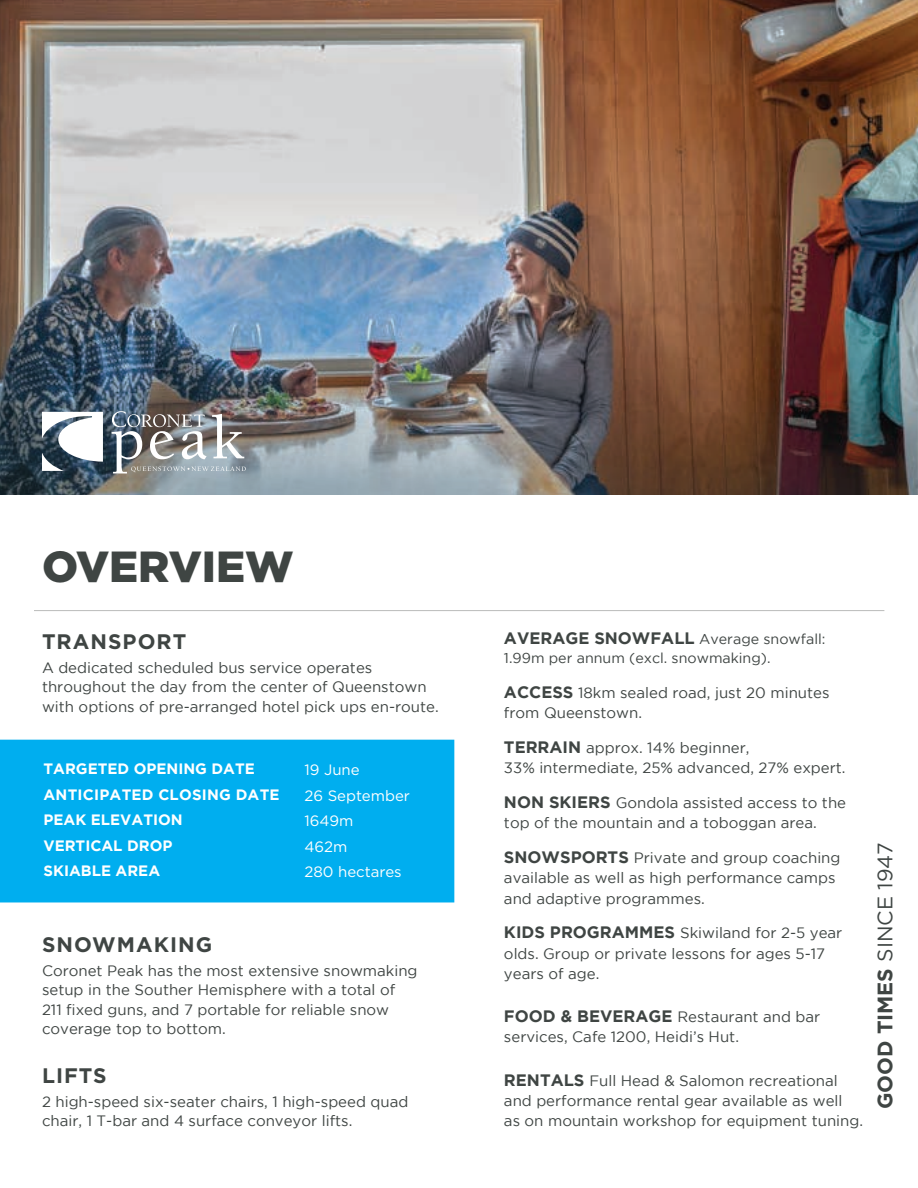
<style>
.page{position:relative;width:918px;height:1188px;background:#fff}
.page>*{position:absolute;margin:0;border:0;box-sizing:border-box;transform-origin:0 0}
.t1{font:900 43.5px "Gotham";color:#3f4543}
.t2{font:700 21px "Gotham";letter-spacing:.05em;color:#3f4543}
.t3{font:700 21px "Gotham";color:#3f4543}
.t4{font:15px/20.2px "Gotham";color:#3f4543}
.t5{font:700 15px/25.5px "Gotham";color:#fff}
.t6{font:15px/25.5px "Gotham";color:#fff}
.t7{font:14.25px/18.8px "Gotham";color:#3f4543}
.s1{font-weight:700;font-size:16.5px}
.s2{font-weight:400}
</style>
<div class="page">
<div style="left:1px;top:740px;width:453px;height:162px;background:#00aeef"></div>
<hr style="left:34px;top:610px;width:850px;height:1px;background:#babbba">
<img style="left:0;top:0;width:918px;height:495px">
<img style="left:0;top:227px;width:917px;height:267px">
<svg style="left:42px;top:412px;width:61px;height:59px"></svg>
<svg style="left:112px;top:411px;width:134px;height:62px;background:#8e9193"></svg>
<h1 class="t1" style="left:42px;top:536px;width:253px">OVERVIEW</h1>
<h2 class="t2" style="left:42px;top:628px;width:146px">TRANSPORT</h2>
<p class="t4" style="left:42px;top:657px;width:398px;line-height:19.5px">A dedicated scheduled bus service operates throughout the day from the center of Queenstown with options of pre-arranged hotel pick ups en-route.</p>
<p class="t5" style="left:44px;top:756px;width:238px">TARGETED OPENING DATE<br>ANTICIPATED CLOSING DATE<br>PEAK ELEVATION<br>VERTICAL DROP<br>SKIABLE AREA</p>
<p class="t6" style="left:304px;top:757px;width:107px">19 June<br>26 September<br>1649m<br>462m<br>280 hectares</p>
<h2 class="t2" style="left:42px;top:931px;width:172px">SNOWMAKING</h2>
<p class="t4" style="left:42px;top:960px;width:377px;line-height:19.5px">Coronet Peak has the most extensive snowmaking setup in the Souther Hemisphere with a total of 211 fixed guns, and 7 portable for reliable snow coverage top to bottom.</p>
<h2 class="t2" style="left:42px;top:1062px;width:66px">LIFTS</h2>
<p class="t4" style="left:42px;top:1092px;width:368px;line-height:19.5px">2 high-speed six-seater chairs, 1 high-speed quad chair, 1 T-bar and 4 surface conveyor lifts.</p>
<p class="t7" style="left:504px;top:630px;width:323px"><span class="s1">AVERAGE SNOWFALL</span> Average snowfall:<br>1.99m per annum (excl. snowmaking).</p>
<p class="t4" style="left:504px;top:682px;width:327px"><span class="s1">ACCESS</span> 18km sealed road, just 20 minutes from Queenstown.</p>
<p class="t4" style="left:504px;top:737px;width:343px"><span class="s1">TERRAIN</span> approx. 14% beginner,<br>33% intermediate, 25% advanced, 27% expert.</p>
<p class="t4" style="left:504px;top:792px;width:344px"><span class="s1">NON SKIERS</span> Gondola assisted access to the top of the mountain and a toboggan area.</p>
<p class="t4" style="left:504px;top:847px;width:338px"><span class="s1">SNOWSPORTS</span> Private and group coaching available as well as high performance camps and adaptive programmes.</p>
<p class="t4" style="left:504px;top:923px;width:340px"><span class="s1">KIDS PROGRAMMES</span> Skiwiland for 2-5 year olds. Group or private lessons for ages 5-17 years of age.</p>
<p class="t4" style="left:504px;top:1007px;width:318px"><span class="s1">FOOD &amp; BEVERAGE</span> Restaurant and bar services, Cafe 1200, Heidi’s Hut.</p>
<p class="t4" style="left:504px;top:1070px;width:361px"><span class="s1">RENTALS</span> Full Head &amp; Salomon recreational and performance rental gear available as well<br>as on mountain workshop for equipment tuning.</p>
<h2 class="t3" style="left:871px;top:1109px;width:268px;rotate:-90deg">GOOD TIMES <span class="s2">SINCE 1947</span></h2>
</div>
